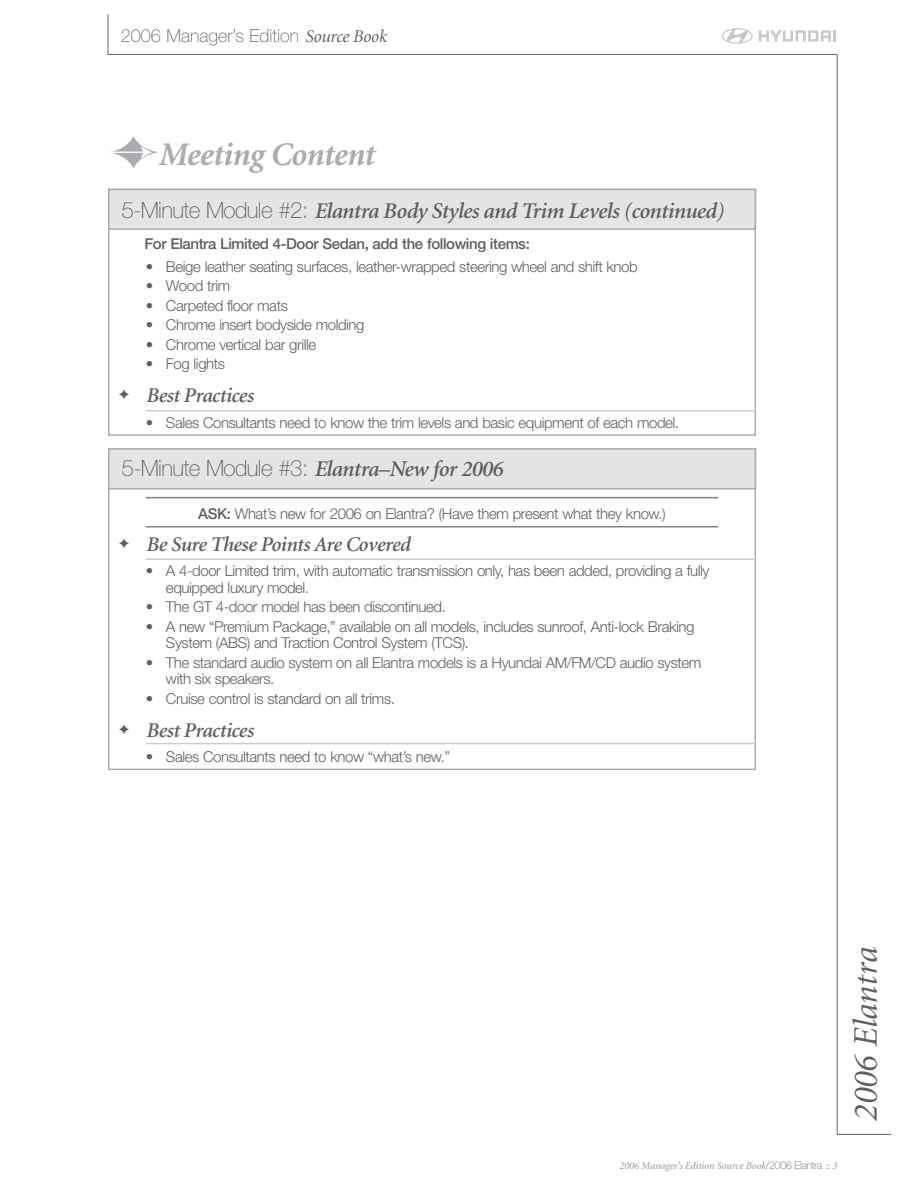
<style>
.page{position:relative;width:918px;height:1188px;background:#fff}
.page>*{position:absolute;margin:0;border:0;box-sizing:border-box;transform-origin:0 0}
.t1{font:italic 34.5px "Minion";color:#5f5f62}
.t2{font:italic 700 33px "Minion";letter-spacing:-.025em;color:#abacb0}
.t3{font:italic 600 22.5px "Minion";letter-spacing:-.025em;color:#5f5f62}
.t4{font:italic 600 21px "Minion";letter-spacing:-.025em;color:#5f5f62}
.t5{font:100 18px "Helvetica Neue";color:#5f5f62}
.t6{font:300 15px/16.5px "Helvetica Neue";letter-spacing:-.03em;color:#5f5f62}
.t7{font:500 15px "Helvetica Neue";letter-spacing:-.03em;color:#5f5f62}
.t8{font:italic 600 10.5px "Minion";letter-spacing:-.02em;color:#abacb0}
.s1{font-family:"Minion";font-weight:400;font-style:italic}
.s2{font-family:"Helvetica Neue";font-weight:100;font-style:normal}
.s3{font-weight:500}
.s4{font-family:"Helvetica Neue";font-weight:100;font-style:normal;color:#5f5f62}
</style>
<div class="page">
<svg style="left:722px;top:28px;width:31px;height:16px"></svg>
<svg style="left:759px;top:30px;width:77px;height:12px"></svg>
<hr style="left:108px;top:54px;width:729px;height:1px;background:#5f5f62">
<hr style="left:837px;top:54px;width:1px;height:1081px;background:#5f5f62">
<hr style="left:837px;top:1134px;width:54px;height:1px;background:#5f5f62">
<hr style="left:108px;top:14px;width:1px;height:41px;background:#5f5f62">
<svg style="left:108px;top:188px;width:649px;height:248px"></svg>
<svg style="left:108px;top:448px;width:649px;height:322px"></svg>
<hr style="left:146px;top:410px;width:610px;height:1px;background:#cbccce">
<hr style="left:146px;top:497px;width:572px;height:1px;background:#7d7f82">
<hr style="left:146px;top:526px;width:572px;height:1px;background:#7d7f82">
<hr style="left:146px;top:558px;width:610px;height:2px;background:#cbccce">
<hr style="left:146px;top:743px;width:610px;height:1px;background:#cbccce">
<svg style="left:110px;top:137px;width:48px;height:31px"></svg>
<p class="t5" style="left:121px;top:29px;width:267px">2006 Manager’s Edition <span class="s1">Source Book</span></p>
<h2 class="t2" style="left:158px;top:142px;width:217px">Meeting Content</h2>
<h3 class="t3" style="left:122px;top:202px;width:604px"><span class="s2">5-Minute Module #2:</span> Elantra Body Styles and Trim Levels (continued)</h3>
<p class="t7" style="left:144px;top:239px;width:387px">For Elantra Limited 4-Door Sedan, add the following items:</p>
<p class="t6" style="left:146px;top:260px;width:493px">• Beige leather seating surfaces, leather-wrapped steering wheel and shift knob</p>
<p class="t6" style="left:146px;top:279px;width:86px">• Wood trim</p>
<p class="t6" style="left:146px;top:299px;width:144px">• Carpeted floor mats</p>
<p class="t6" style="left:146px;top:318px;width:220px">• Chrome insert bodyside molding</p>
<p class="t6" style="left:146px;top:338px;width:172px">• Chrome vertical bar grille</p>
<p class="t6" style="left:146px;top:357px;width:81px">• Fog lights</p>
<h3 class="t4" style="left:119px;top:388px;width:136px">✦ Best Practices</h3>
<p class="t6" style="left:146px;top:416px;width:535px">• Sales Consultants need to know the trim levels and basic equipment of each model.</p>
<h3 class="t3" style="left:122px;top:460px;width:383px"><span class="s2">5-Minute Module #3:</span> Elantra–New for 2006</h3>
<p class="t6" style="left:198px;top:507px;width:469px"><span class="s3">ASK:</span> What’s new for 2006 on Elantra? (Have them present what they know.)</p>
<h3 class="t4" style="left:119px;top:536px;width:293px">✦ Be Sure These Points Are Covered</h3>
<p class="t6" style="left:166px;top:564px;width:545px;text-indent:-20px">• A 4-door Limited trim, with automatic transmission only, has been added, providing a fully equipped luxury model.</p>
<p class="t6" style="left:146px;top:600px;width:302px">• The GT 4-door model has been discontinued.</p>
<p class="t6" style="left:166px;top:620px;width:530px;text-indent:-20px">• A new “Premium Package,” available on all models, includes sunroof, Anti-lock Braking<br>System (ABS) and Traction Control System (TCS).</p>
<p class="t6" style="left:166px;top:656px;width:537px;text-indent:-20px">• The standard audio system on all Elantra models is a Hyundai AM/FM/CD audio system with six speakers.</p>
<p class="t6" style="left:146px;top:692px;width:251px">• Cruise control is standard on all trims.</p>
<h3 class="t4" style="left:119px;top:722px;width:136px">✦ Best Practices</h3>
<p class="t6" style="left:146px;top:750px;width:306px">• Sales Consultants need to know “what’s new.”</p>
<h1 class="t1" style="left:852px;top:1122px;width:176px;rotate:-90deg">2006 Elantra</h1>
<p class="t8" style="left:619px;top:1162px;width:219px">2006 Manager’s Edition Source Book<span class="s4">/2006 Elantra</span> :: 3</p>
</div>
